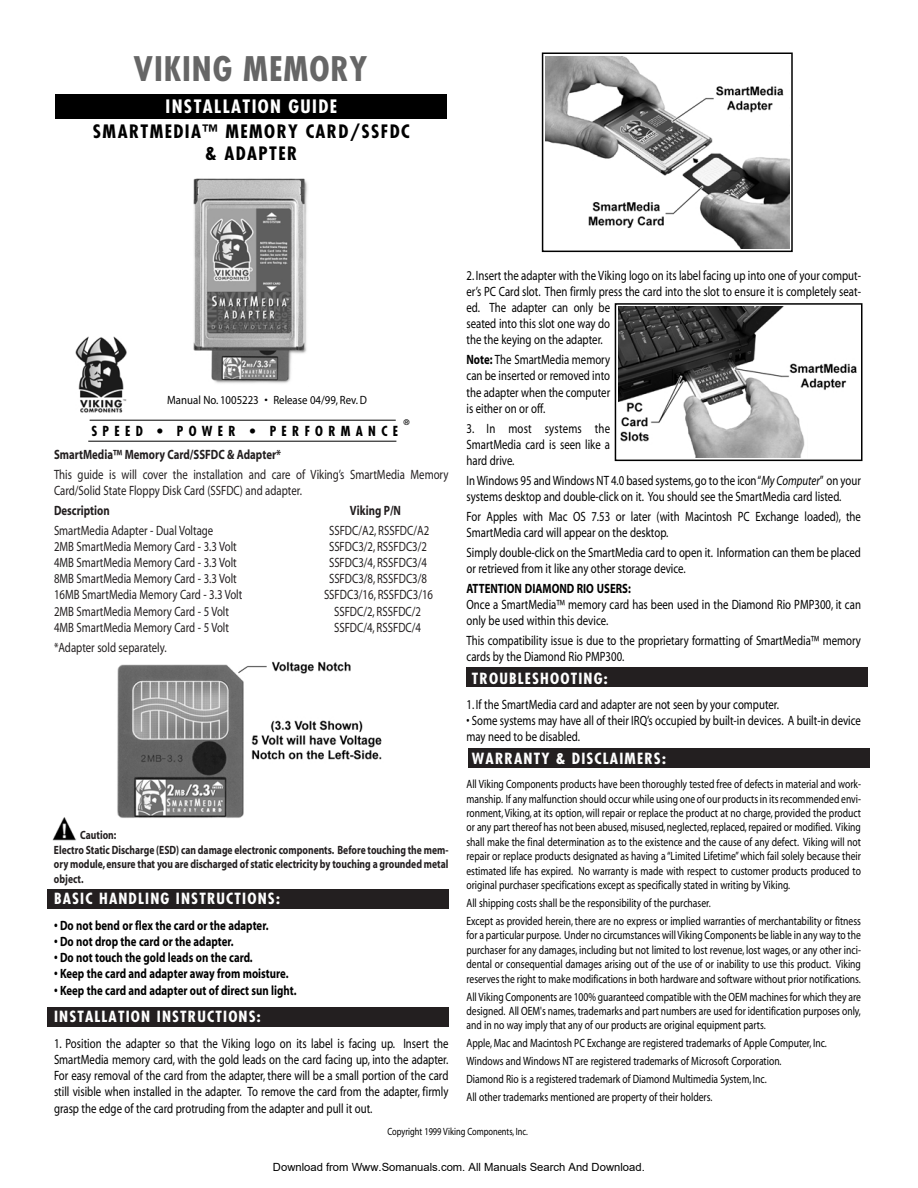
<style>
.page{position:relative;width:918px;height:1188px;background:#fff}
.page>*{position:absolute;margin:0;border:0;box-sizing:border-box;transform-origin:0 0}
.t1{font:700 condensed 33px "Futura";letter-spacing:.025em;color:#666;scale:1.05 1}
.t2{font:700 condensed 18px/22.8px "Futura";letter-spacing:.075em;color:#000;text-align:center;scale:1.05 1}
.t3{font:700 condensed 18px "Futura";letter-spacing:.075em;color:#fff;scale:1.05 1}
.t4{font:700 condensed 15px "Futura";letter-spacing:.075em;color:#fff;scale:1.05 1}
.t5{font:13.5px/16.2px "Myriad";color:#000;scale:.8 1}
.t6{font:13.5px/16.2px "Myriad";color:#231f20;scale:.8 1}
.t7{font:700 13.5px "Myriad";color:#000;scale:.8 1}
.t8{font:700 13.5px "Myriad";color:#231f20;scale:.8 1}
.t9{font:700 condensed 13.5px "Futura";letter-spacing:.39em;color:#000}
.t10{font:12px/14.4px "Myriad";color:#000;text-align:justify;scale:.8 1}
.t11{font:700 12px/14.4px "Myriad";color:#231f20;scale:.8 1}
.t12{font:12px "Myriad";color:#000;scale:.9 1}
.t13{font:11.25px "Arial";color:#000}
.t14{font:10.5px "Myriad";color:#000;scale:.8 1}
.t15{font:700 condensed 7.5px "Futura";color:#000}
.s1{font-weight:700}
.s2{font-style:italic}
</style>
<div class="page">
<div style="left:469px;top:748px;width:401px;height:20px;background:#231f20"></div>
<div style="left:466px;top:668px;width:402px;height:19px;background:#231f20"></div>
<div style="left:47px;top:1007px;width:401px;height:19px;background:#231f20"></div>
<div style="left:47px;top:890px;width:401px;height:19px;background:#231f20"></div>
<img style="left:52px;top:817px;width:24px;height:23px">
<div style="left:56px;top:94px;width:391px;height:25px;background:#000"></div>
<img style="left:75px;top:336px;width:52px;height:76px">
<hr style="left:90px;top:420px;width:306px;height:1px;background:#000">
<hr style="left:88px;top:441px;width:308px;height:1px;background:#000">
<img style="left:193px;top:178px;width:115px;height:205px">
<img style="left:117px;top:661px;width:265px;height:157px">
<img style="left:546px;top:56px;width:243px;height:192px">
<div style="left:542px;top:52px;width:251px;height:200px;border:2px solid #000"></div>
<img style="left:619px;top:307px;width:238px;height:150px">
<div style="left:615px;top:303px;width:247px;height:158px;border:2px solid #000"></div>
<h1 class="t1" style="left:134px;top:55px;width:224px">VIKING MEMORY</h1>
<h2 class="t3" style="left:166px;top:98px;width:165px">INSTALLATION GUIDE</h2>
<h2 class="t2" style="left:93px;top:121px;width:303px">SMARTMEDIA™ MEMORY CARD/SSFDC &amp; ADAPTER</h2>
<p class="t5" style="left:466px;top:268px;width:495px">2. Insert the adapter with the Viking logo on its label facing up into one of your comput&shy;er’s PC Card slot. Then firmly press the card into the slot to ensure it is completely seat&shy;ed. The adapter can only be<br>seated into this slot one way do<br>the the keying on the adapter.</p>
<p class="t5" style="left:466px;top:353px;width:181px;text-align:justify"><span class="s1">Note:</span> The SmartMedia memory can be inserted or removed into the adapter when the computer is either on or off.</p>
<p class="t5" style="left:466px;top:421px;width:181px;text-align:justify">3. In most systems the SmartMedia card is seen like a hard drive.</p>
<p class="t5" style="left:466px;top:473px;width:495px">In Windows 95 and Windows NT 4.0 based systems, go to the icon “<span class="s2">My Computer</span>” on your systems desktop and double-click on it. You should see the SmartMedia card listed.</p>
<p class="t5" style="left:466px;top:509px;width:495px">For Apples with Mac OS 7.53 or later (with Macintosh PC Exchange loaded), the<br>SmartMedia card will appear on the desktop.</p>
<p class="t5" style="left:466px;top:545px;width:495px">Simply double-click on the SmartMedia card to open it. Information can them be placed or retrieved from it like any other storage device.</p>
<p class="t7" style="left:466px;top:583px;width:207px">ATTENTION DIAMOND RIO USERS:</p>
<p class="t5" style="left:466px;top:597px;width:495px">Once a SmartMedia™ memory card has been used in the Diamond Rio PMP300, it can only be used within this device.</p>
<p class="t5" style="left:466px;top:633px;width:495px">This compatibility issue is due to the proprietary formatting of SmartMedia™ memory cards by the Diamond Rio PMP300.</p>
<p class="t4" style="left:472px;top:671px;width:131px">TROUBLESHOOTING:</p>
<p class="t5" style="left:466px;top:697px;width:392px">1. If the SmartMedia card and adapter are not seen by your computer.</p>
<p class="t5" style="left:466px;top:714px;width:495px">• Some systems may have all of their IRQ’s occupied by built-in devices. A built-in device may need to be disabled.</p>
<p class="t4" style="left:472px;top:752px;width:186px">WARRANTY &amp; DISCLAIMERS:</p>
<p class="t10" style="left:466px;top:778px;width:495px">All Viking Components products have been thoroughly tested free of defects in material and work&shy;manship. If any malfunction should occur while using one of our products in its recommended envi&shy;ronment, Viking, at its option, will repair or replace the product at no charge, provided the product or any part thereof has not been abused, misused, neglected, replaced, repaired or modified. Viking shall make the final determination as to the existence and the cause of any defect. Viking will not repair or replace products designated as having a “Limited Lifetime” which fail solely because their estimated life has expired. No warranty is made with respect to customer products produced to original purchaser specifications except as specifically stated in writing by Viking.</p>
<p class="t10" style="left:466px;top:895px;width:495px;line-height:18px">All shipping costs shall be the responsibility of the purchaser.<br>Except as provided herein, there are no express or implied warranties of merchantability or fitness</p>
<p class="t10" style="left:466px;top:929px;width:495px">for a particular purpose. Under no circumstances will Viking Components be liable in any way to the purchaser for any damages, including but not limited to lost revenue, lost wages, or any other inci&shy;dental or consequential damages arising out of the use of or inability to use this product. Viking reserves the right to make modifications in both hardware and software without prior notifications.</p>
<p class="t10" style="left:466px;top:990px;width:495px">All Viking Components are 100% guaranteed compatible with the OEM machines for which they are designed. All OEM's names, trademarks and part numbers are used for identification purposes only, and in no way imply that any of our products are original equipment parts.</p>
<p class="t10" style="left:466px;top:1035px;width:452px;line-height:18px;text-align:left">Apple, Mac and Macintosh PC Exchange are registered trademarks of Apple Computer, Inc.<br>Windows and Windows NT are registered trademarks of Microsoft Corporation.<br>Diamond Rio is a registered trademark of Diamond Multimedia System, Inc.<br>All other trademarks mentioned are property of their holders.</p>
<p class="t14" style="left:387px;top:1128px;width:177px">Copyright 1999 Viking Components, Inc.</p>
<p class="t12" style="left:167px;top:395px;width:223px">Manual No. 1005223 • Release 04/99, Rev. D</p>
<p class="t15" style="left:403px;top:419px;width:8px">®</p>
<p class="t9" style="left:91px;top:425px;width:308px">SPEED • POWER • PERFORMANCE</p>
<p class="t8" style="left:54px;top:449px;width:285px">SmartMedia™ Memory Card/SSFDC &amp; Adapter*</p>
<p class="t6" style="left:54px;top:467px;width:495px">This guide is will cover the installation and care of Viking’s SmartMedia Memory<br>Card/Solid State Floppy Disk Card (SSFDC) and adapter.</p>
<p class="t8" style="left:54px;top:505px;width:71px">Description</p>
<p class="t8" style="left:350px;top:505px;width:65px">Viking P/N</p>
<p class="t6" style="left:54px;top:523px;width:201px">SmartMedia Adapter - Dual Voltage</p>
<p class="t6" style="left:329px;top:523px;width:127px">SSFDC/A2, RSSFDC/A2</p>
<p class="t6" style="left:54px;top:539px;width:230px">2MB SmartMedia Memory Card - 3.3 Volt</p>
<p class="t6" style="left:329px;top:539px;width:124px">SSFDC3/2, RSSFDC3/2</p>
<p class="t6" style="left:54px;top:555px;width:230px">4MB SmartMedia Memory Card - 3.3 Volt</p>
<p class="t6" style="left:329px;top:555px;width:124px">SSFDC3/4, RSSFDC3/4</p>
<p class="t6" style="left:54px;top:572px;width:230px">8MB SmartMedia Memory Card - 3.3 Volt</p>
<p class="t6" style="left:329px;top:572px;width:124px">SSFDC3/8, RSSFDC3/8</p>
<p class="t6" style="left:54px;top:588px;width:237px">16MB SmartMedia Memory Card - 3.3 Volt</p>
<p class="t6" style="left:324px;top:588px;width:138px">SSFDC3/16, RSSFDC3/16</p>
<p class="t6" style="left:54px;top:604px;width:220px">2MB SmartMedia Memory Card - 5 Volt</p>
<p class="t6" style="left:334px;top:604px;width:110px">SSFDC/2, RSSFDC/2</p>
<p class="t6" style="left:54px;top:620px;width:220px">4MB SmartMedia Memory Card - 5 Volt</p>
<p class="t6" style="left:334px;top:620px;width:110px">SSFDC/4, RSSFDC/4</p>
<p class="t6" style="left:54px;top:640px;width:142px">*Adapter sold separately.</p>
<p class="t11" style="left:54px;top:829px;width:495px;text-indent:26px">Caution:<br>Electro Static Discharge (ESD) can damage electronic components. Before touching the mem&shy;ory module, ensure that you are discharged of static electricity by touching a grounded metal object.</p>
<p class="t4" style="left:54px;top:892px;width:217px">BASIC HANDLING INSTRUCTIONS:</p>
<p class="t7" style="left:54px;top:920px;width:270px">• Do not bend or flex the card or the adapter.</p>
<p class="t7" style="left:54px;top:936px;width:226px">• Do not drop the card or the adapter.</p>
<p class="t7" style="left:54px;top:952px;width:250px">• Do not touch the gold leads on the card.</p>
<p class="t7" style="left:54px;top:969px;width:295px">• Keep the card and adapter away from moisture.</p>
<p class="t7" style="left:54px;top:985px;width:305px">• Keep the card and adapter out of direct sun light.</p>
<p class="t4" style="left:54px;top:1010px;width:198px">INSTALLATION INSTRUCTIONS:</p>
<p class="t5" style="left:54px;top:1036px;width:495px;text-align:justify">1. Position the adapter so that the Viking logo on its label is facing up. Insert the SmartMedia memory card, with the gold leads on the card facing up, into the adapter.<br>For easy removal of the card from the adapter, there will be a small portion of the card still visible when installed in the adapter. To remove the card from the adapter, firmly grasp the edge of the card protruding from the adapter and pull it out.</p>
<p class="t13" style="left:273px;top:1160px;width:373px">Download from Www.Somanuals.com. All Manuals Search And Download.</p>
</div>
